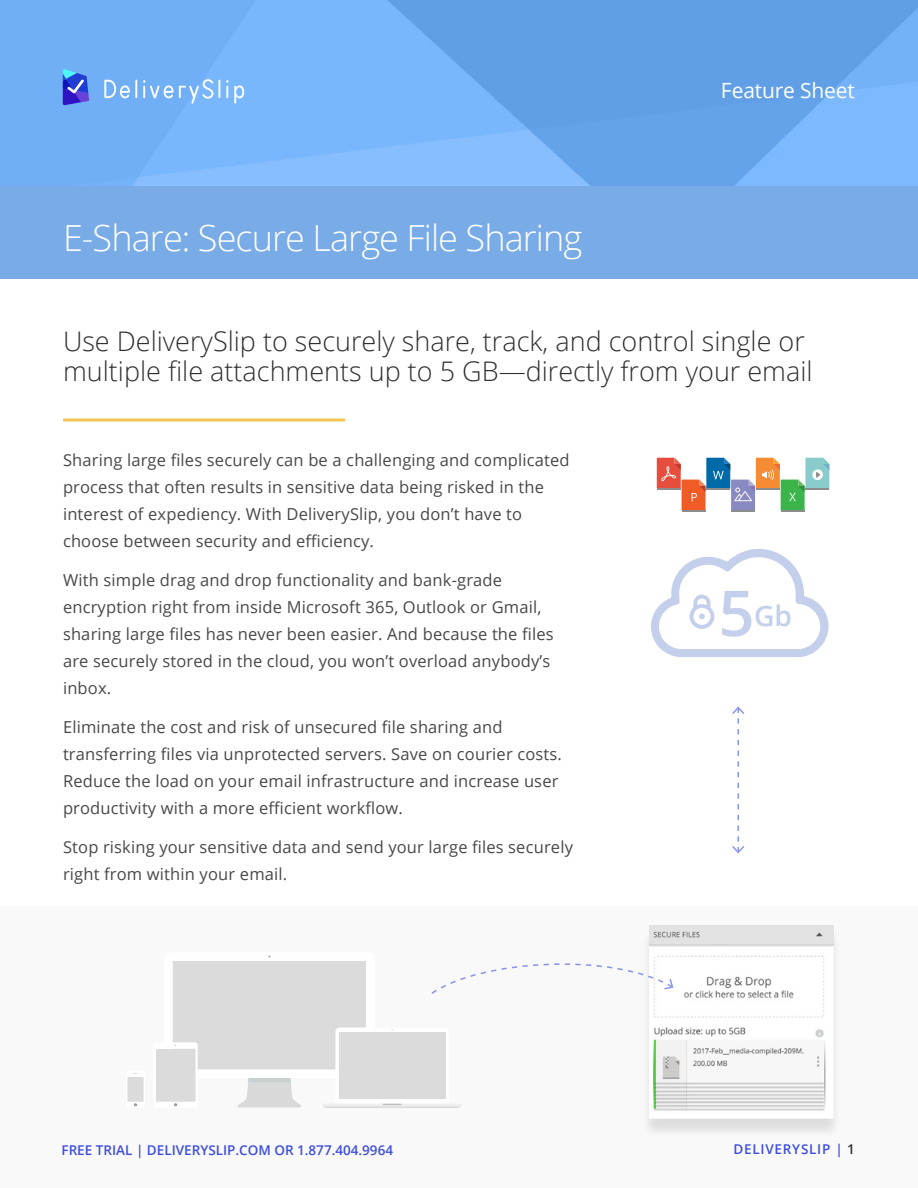
<style>
.page{position:relative;width:918px;height:1188px;background:#fff}
.page>*{position:absolute;margin:0;border:0;box-sizing:border-box;transform-origin:0 0}
.t1{font:600 63.15px "Open Sans";color:#c4cfeb}
.t2{font:300 36px "Open Sans";letter-spacing:-.025em;color:#fff}
.t3{font:600 28.2px "Open Sans";color:#c4cfeb}
.t4{font:300 27px/30px "Open Sans";color:#303030}
.t5{font:21px "Open Sans";letter-spacing:-.005em;color:#fff}
.t6{font:16.5px/27px "Open Sans";letter-spacing:.01em;color:#484848}
.t7{font:600 13.5px "Open Sans";color:#3d4dde}
.t8{font:600 13.5px "Open Sans";letter-spacing:.055em;color:#3d4dde}
.s1{color:#303030}
</style>
<div class="page">
<img style="left:0;top:0;width:918px;height:186px">
<div style="left:0;top:186px;width:918px;height:93px;background:#79abe6"></div>
<div style="left:0;top:1089px;width:918px;height:99px;background:#f9f9f9"></div>
<div style="left:0;top:906px;width:918px;height:219px;background:#f9f9f9"></div>
<svg style="left:657px;top:458px;width:172px;height:53px"></svg>
<div style="left:641px;top:929px;width:201px;height:210px;background:#000;opacity:.11"></div>
<img style="left:650px;top:926px;width:184px;height:193px">
<hr style="left:63px;top:418px;width:282px;height:3px;background:#f5c556">
<svg style="left:143px;top:79px;width:77px;height:25px;background:#8abef9"></svg>
<svg style="left:104px;top:80px;width:33px;height:18px"></svg>
<svg style="left:226px;top:80px;width:18px;height:24px"></svg>
<svg style="left:63px;top:69px;width:26px;height:36px"></svg>
<svg style="left:732px;top:706px;width:13px;height:148px"></svg>
<svg style="left:651px;top:549px;width:178px;height:108px"></svg>
<svg style="left:127px;top:1073px;width:17px;height:34px"></svg>
<svg style="left:156px;top:952px;width:519px;height:156px"></svg>
<h2 class="t2" style="left:63px;top:213px;width:521px">E-Share: Secure Large File Sharing</h2>
<p class="t5" style="left:721px;top:75px;width:136px">Feature Sheet</p>
<h3 class="t4" style="left:63px;top:325px;width:751px">Use DeliverySlip to securely share, track, and control single or multiple file attachments up to 5 GB—directly from your email</h3>
<p class="t6" style="left:63px;top:446px;width:508px">Sharing large files securely can be a challenging and complicated process that often results in sensitive data being risked in the interest of expediency. With DeliverySlip, you don’t have to choose between security and efficiency.</p>
<p class="t6" style="left:63px;top:566px;width:492px">With simple drag and drop functionality and bank-grade encryption right from inside Microsoft 365, Outlook or Gmail, sharing large files has never been easier. And because the files are securely stored in the cloud, you won’t overload anybody’s inbox.</p>
<p class="t6" style="left:63px;top:713px;width:501px">Eliminate the cost and risk of unsecured file sharing and transferring files via unprotected servers. Save on courier costs.<br>Reduce the load on your email infrastructure and increase user productivity with a more efficient workflow.</p>
<p class="t6" style="left:63px;top:833px;width:512px">Stop risking your sensitive data and send your large files securely right from within your email.</p>
<h1 class="t1" style="left:718px;top:570px;width:38px">5</h1>
<h3 class="t3" style="left:754px;top:597px;width:40px">Gb</h3>
<p class="t7" style="left:62px;top:1141px;width:333px">FREE TRIAL | DELIVERYSLIP.COM OR 1.877.404.9964</p>
<p class="t8" style="left:734px;top:1140px;width:123px">DELIVERYSLIP | <span class="s1">1</span></p>
</div>
